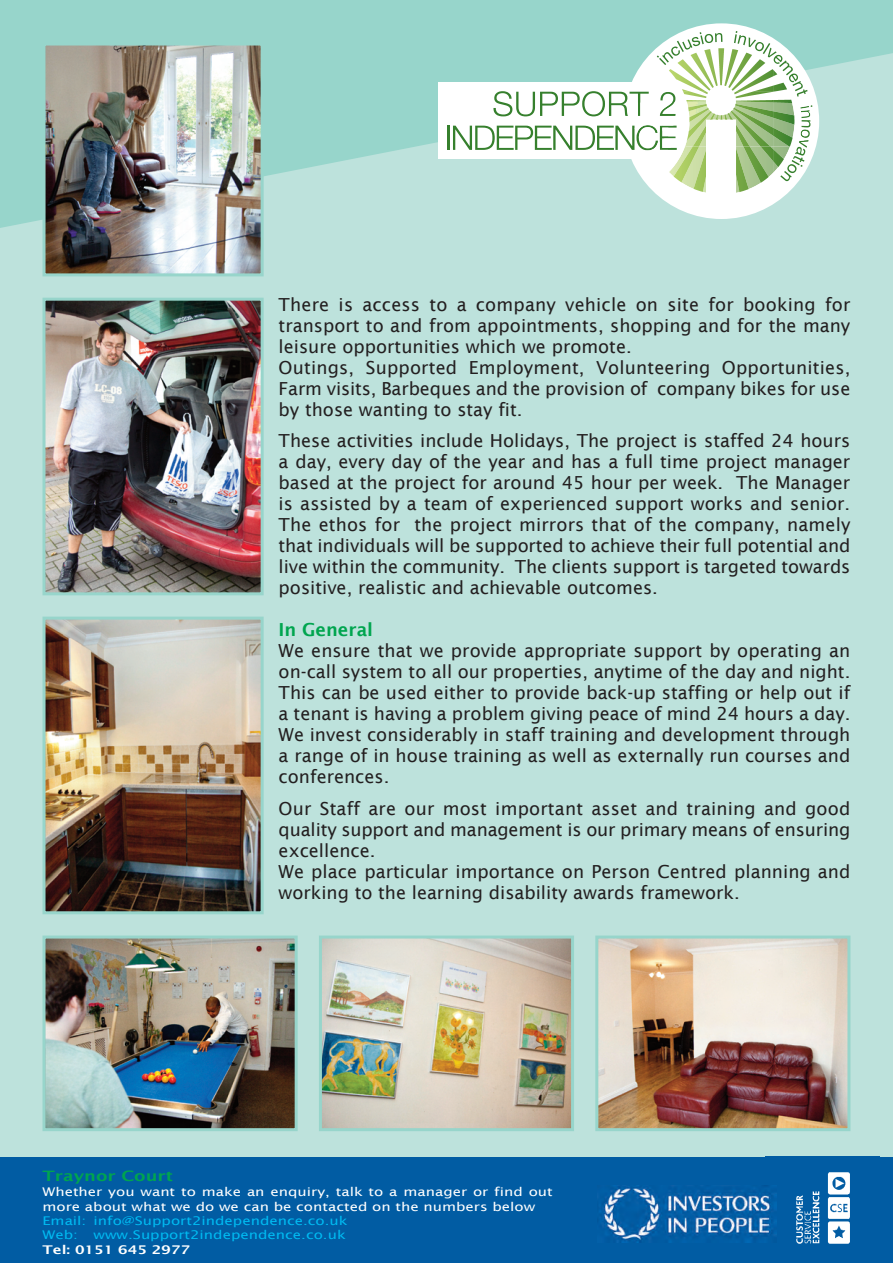
<style>
.page{position:relative;width:893px;height:1263px;background:#fff}
.page>*{position:absolute;margin:0;border:0;box-sizing:border-box;transform-origin:0 0}
.t1{font:18px/21px "Lucida Sans";color:#231f20}
.t2{font:600 18px "Lucida Sans";color:#00a54f}
.t3{font:600 14.4px "Lucida Sans";color:#00a54f;scale:1.25 1}
.t4{font:12px/14.4px "Lucida Sans";color:#fff;scale:1.25 1}
.t5{font:12px/14.4px "Lucida Sans";color:#00baf1;scale:1.25 1}
.t6{font:600 12px "Lucida Sans";color:#fff;scale:1.25 1}
</style>
<div class="page">
<div style="left:0;top:43px;width:893px;height:1220px;background:#bde2dc"></div>
<svg style="left:0;top:0;width:893px;height:230px;fill:#97d5cb"></svg>
<div style="left:0;top:1157px;width:893px;height:106px;background:#015ca3"></div>
<div style="left:438px;top:82px;width:246px;height:77px;background:#fff"></div>
<div style="left:624px;top:23px;width:195px;height:196px;background:#fff;border-radius:50%"></div>
<hr style="left:447px;top:126px;width:3px;height:24px;background:#36802d">
<svg style="left:453px;top:26px;width:359px;height:173px"></svg>
<img style="left:47px;top:939px;width:247px;height:188px">
<div style="left:43px;top:935px;width:255px;height:196px;border:3px solid #97d5cb"></div>
<img style="left:323px;top:939px;width:247px;height:188px">
<div style="left:319px;top:935px;width:255px;height:196px;border:3px solid #97d5cb"></div>
<img style="left:599px;top:939px;width:247px;height:188px">
<div style="left:595px;top:935px;width:255px;height:196px;border:3px solid #97d5cb"></div>
<img style="left:47px;top:302px;width:213px;height:289px">
<div style="left:43px;top:298px;width:221px;height:297px;border:3px solid #97d5cb"></div>
<img style="left:47px;top:621px;width:213px;height:289px">
<div style="left:43px;top:617px;width:221px;height:297px;border:3px solid #97d5cb"></div>
<img style="left:47px;top:47px;width:213px;height:225px">
<div style="left:43px;top:43px;width:221px;height:233px;border:3px solid #97d5cb"></div>
<img style="left:796px;top:1172px;width:54px;height:72px">
<img style="left:599px;top:1185px;width:177px;height:58px">
<p class="t1" style="left:279px;top:293px;width:573px">There is access to a company vehicle on site for booking for transport to and from appointments, shopping and for the many leisure opportunities which we promote.<br>Outings, Supported Employment, Volunteering Opportunities, Farm visits, Barbeques and the provision of company bikes for use by those wanting to stay fit.</p>
<p class="t1" style="left:279px;top:430px;width:573px;text-align:justify">These activities include Holidays, The project is staffed 24 hours a day, every day of the year and has a full time project manager based at the project for around 45 hour per week. The Manager is assisted by a team of experienced support works and senior.<br>The ethos for the project mirrors that of the company, namely that individuals will be supported to achieve their full potential and live within the community. The clients support is targeted towards positive, realistic and achievable outcomes.</p>
<p class="t2" style="left:279px;top:619px;width:96px">In General</p>
<p class="t1" style="left:279px;top:640px;width:573px;text-align:justify">We ensure that we provide appropriate support by operating an on-call system to all our properties, anytime of the day and night.<br>This can be used either to provide back-up staffing or help out if a tenant is having a problem giving peace of mind 24 hours a day.<br>We invest considerably in staff training and development through a range of in house training as well as externally run courses and conferences.</p>
<p class="t1" style="left:279px;top:798px;width:573px">Our Staff are our most important asset and training and good quality support and management is our primary means of ensuring excellence.<br>We place particular importance on Person Centred planning and working to the learning disability awards framework.</p>
<p class="t3" style="left:43px;top:1166px;width:106px">Traynor Court</p>
<p class="t4" style="left:43px;top:1184px;width:410px">Whether you want to make an enquiry, talk to a manager or find out more about what we do we can be contacted on the numbers below</p>
<p class="t5" style="left:43px;top:1213px;width:246px">Email: info@Support2independence.co.uk<br>Web:</p>
<p class="t5" style="left:94px;top:1228px;width:203px">www.Support2independence.co.uk</p>
<p class="t6" style="left:43px;top:1242px;width:120px">Tel: 0151 645 2977</p>
</div>
